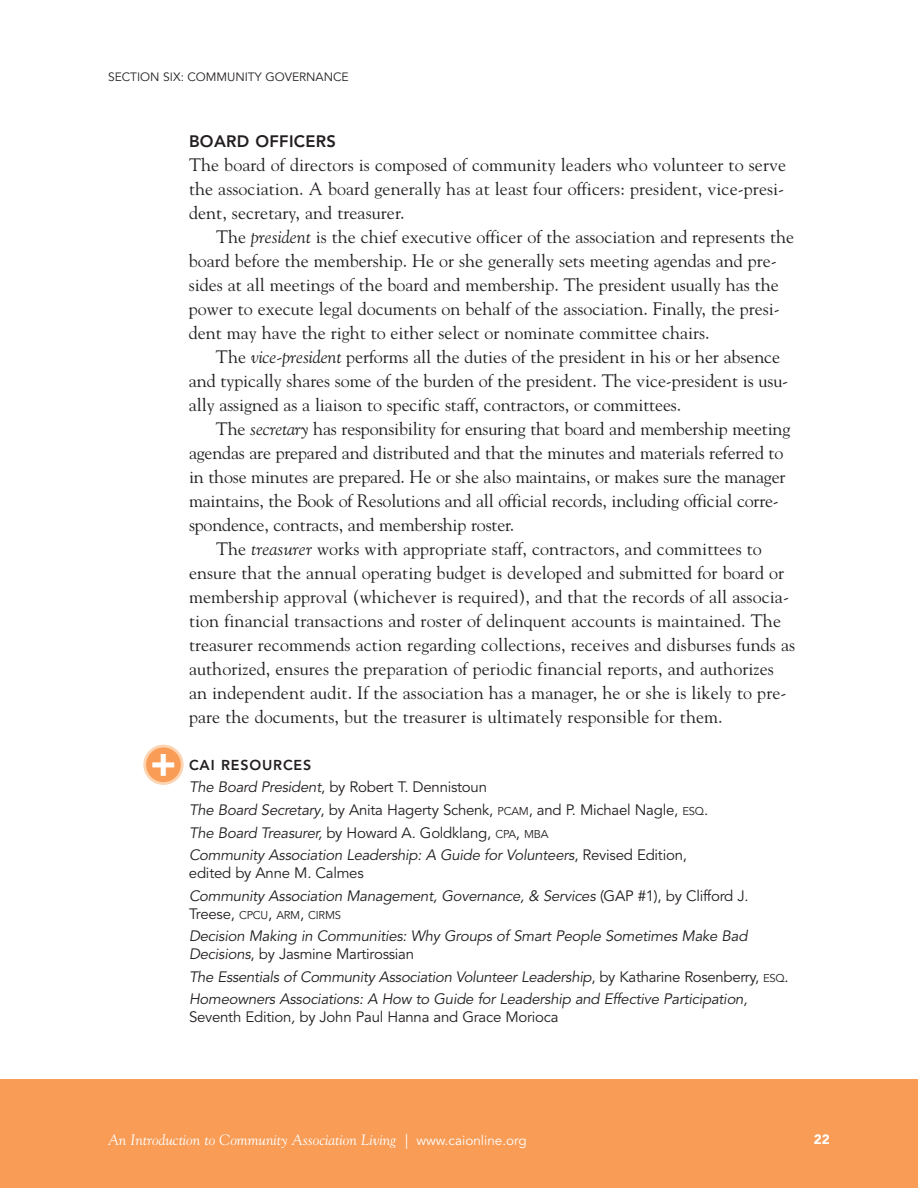
<style>
.page{position:relative;width:918px;height:1188px;background:#fff}
.page>*{position:absolute;margin:0;border:0;box-sizing:border-box;transform-origin:0 0}
.t1{font:900 39.9px "Avenir";color:#fff}
.t2{font:18px/24px "Goudy";color:#231f20}
.t3{font:800 16.5px "Avenir";letter-spacing:.02em;color:#231f20}
.t4{font:italic 15px/22.5px "Avenir";letter-spacing:-.015em;color:#231f20}
.t5{font:italic 15px "Goudy";color:#fff}
.t6{font:15px "Avenir";letter-spacing:-.015em;color:#231f20}
.t7{font:800 14.25px "Avenir";letter-spacing:.06em;color:#231f20}
.t8{font:900 13.5px "Avenir";color:#fff}
.t9{font:12px "Avenir";color:#231f20}
.t10{font:11.25px "Avenir";letter-spacing:-.02em;color:#231f20}
.s1{font-style:italic}
.s2{font-style:normal}
.s3{font-style:normal;font-size:11.25px}
.s4{font-size:15px}
.s5{font-family:"Adobe Garamond"}
.s6{font-family:"Avenir";font-style:normal;font-size:13.5px}
</style>
<div class="page">
<div style="left:0;top:1080px;width:918px;height:108px;background:#f89c56"></div>
<div style="left:145px;top:746px;width:37px;height:38px;background:#f89c56;border-radius:50%"></div>
<div style="left:143px;top:745px;width:41px;height:40px;border:3px solid #fdd4b2;border-radius:50%"></div>
<p class="t9" style="left:108px;top:72px;width:242px">SECTION SIX: COMMUNITY GOVERNANCE</p>
<h1 class="t1" style="left:150px;top:747px;width:28px">+</h1>
<p class="t3" style="left:189px;top:135px;width:149px">BOARD OFFICERS</p>
<p class="t2" style="left:189px;top:153px;width:599px;text-align:justify">The board of directors is composed of community leaders who volunteer to serve the association. A board generally has at least four officers: president, vice-presi&shy;dent, secretary, and treasurer.</p>
<p class="t2" style="left:189px;top:225px;width:607px;text-indent:27px">The <span class="s1">president</span> is the chief executive officer of the association and represents the board before the membership. He or she generally sets meeting agendas and pre&shy;sides at all meetings of the board and membership. The president usually has the power to execute legal documents on behalf of the association. Finally, the presi&shy;dent may have the right to either select or nominate committee chairs.</p>
<p class="t2" style="left:189px;top:345px;width:601px;text-indent:27px">The <span class="s1">vice-president</span> performs all the duties of the president in his or her absence and typically shares some of the burden of the president. The vice-president is usu&shy;ally assigned as a liaison to specific staff, contractors, or committees.</p>
<p class="t2" style="left:216px;top:417px;width:576px">The <span class="s1">secretary</span> has responsibility for ensuring that board and membership meeting</p>
<p class="t2" style="left:189px;top:441px;width:596px">agendas are prepared and distributed and that the minutes and materials referred to</p>
<p class="t2" style="left:189px;top:465px;width:598px">in those minutes are prepared. He or she also maintains, or makes sure the manager</p>
<p class="t2" style="left:189px;top:489px;width:591px">maintains, the Book of Resolutions and all official records, including official corre-</p>
<p class="t2" style="left:189px;top:513px;width:327px">spondence, contracts, and membership roster.</p>
<p class="t2" style="left:216px;top:537px;width:547px">The <span class="s1">treasurer</span> works with appropriate staff, contractors, and committees to</p>
<p class="t2" style="left:189px;top:561px;width:597px">ensure that the annual operating budget is developed and submitted for board or</p>
<p class="t2" style="left:189px;top:585px;width:602px">membership approval (whichever is required), and that the records of all associa-</p>
<p class="t2" style="left:189px;top:609px;width:594px">tion financial transactions and roster of delinquent accounts is maintained. The</p>
<p class="t2" style="left:189px;top:633px;width:608px">treasurer recommends action regarding collections, receives and disburses funds as</p>
<p class="t2" style="left:189px;top:657px;width:586px">authorized, ensures the preparation of periodic financial reports, and authorizes</p>
<p class="t2" style="left:189px;top:681px;width:599px">an independent audit. If the association has a manager, he or she is likely to pre-</p>
<p class="t2" style="left:189px;top:705px;width:535px">pare the documents, but the treasurer is ultimately responsible for them.</p>
<p class="t7" style="left:189px;top:759px;width:124px">CAI RESOURCES</p>
<p class="t4" style="left:189px;top:777px;width:521px">The Board President<span class="s2">, by Robert T. Dennistoun<br></span>The Board Secretary<span class="s2">, by Anita Hagerty Schenk,</span> <span class="s3">PCAM</span><span class="s2">, and P. Michael Nagle,</span> <span class="s3">ESQ</span><span class="s2">.<br></span>The Board Treasurer, <span class="s2">by Howard A. Goldklang,</span> <span class="s3">CPA</span><span class="s2">,</span> <span class="s3">MBA<br></span>Community Association Leadership: A Guide for Volunteers<span class="s2">, Revised Edition,</span></p>
<p class="t4" style="left:189px;top:863px;width:561px"><span class="s2">edited by Anne M. Calmes<br></span>Community Association Management, Governance, &amp; Services <span class="s2">(GAP #1), by Clifford J.</span></p>
<p class="t10" style="left:189px;top:910px;width:154px"><span class="s4">Treese,</span> CPCU<span class="s4">,</span> ARM<span class="s4">,</span> CIRMS</p>
<p class="t4" style="left:189px;top:928px;width:560px;line-height:18px">Decision Making in Communities: Why Groups of Smart People Sometimes Make Bad<br>Decisions<span class="s2">, by Jasmine Martirossian</span></p>
<p class="t4" style="left:189px;top:966px;width:601px">The Essentials of Community Association Volunteer Leadership<span class="s2">, by Katharine Rosenberry,</span> <span class="s3">ESQ</span><span class="s2">.<br></span>Homeowners Associations: A How to Guide for Leadership and Effective Participation,</p>
<p class="t6" style="left:189px;top:1011px;width:371px">Seventh Edition<span class="s1">,</span> by John Paul Hanna and Grace Morioca</p>
<p class="t5" style="left:108px;top:1131px;width:420px">An Introduction to Community Association Living <span class="s5">|</span> <span class="s6">www.caionline.org</span></p>
<p class="t8" style="left:814px;top:1134px;width:17px">22</p>
</div>
